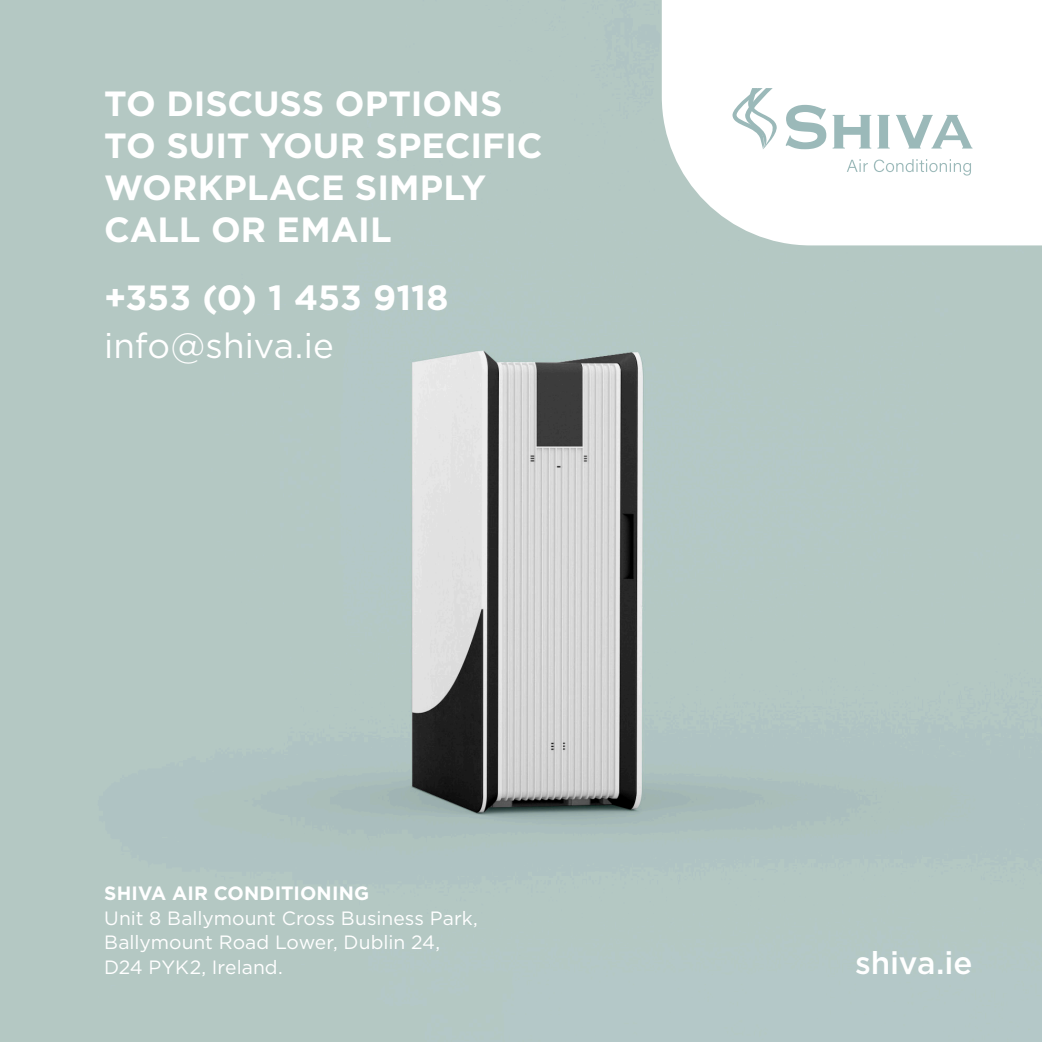
<style>
.page{position:relative;width:1042px;height:1042px;background:#fff}
.page>*{position:absolute;margin:0;border:0;box-sizing:border-box;transform-origin:0 0}
.t1{font:700 35px/42px "Gotham";color:#fff}
.t2{font:35px "Gotham";color:#fff}
.t3{font:500 31.5px "Gotham";letter-spacing:-.005em;color:#fff}
.t4{font:19.25px/24.5px "Gotham";color:#fff}
.t5{font:700 19.25px "Gotham";letter-spacing:.01em;color:#fff}
</style>
<div class="page">
<img style="left:0;top:0;width:1042px;height:1042px">
<svg style="left:662px;top:0;width:380px;height:245px"></svg>
<svg style="left:832px;top:115px;width:39px;height:33px"></svg>
<svg style="left:877px;top:115px;width:13px;height:33px"></svg>
<svg style="left:896px;top:115px;width:76px;height:33px"></svg>
<svg style="left:785px;top:105px;width:41px;height:44px"></svg>
<svg style="left:732px;top:88px;width:46px;height:62px"></svg>
<svg style="left:847px;top:159px;width:124px;height:17px"></svg>
<h1 class="t1" style="left:104px;top:82px;width:440px">TO DISCUSS OPTIONS<br>TO SUIT YOUR SPECIFIC<br>WORKPLACE SIMPLY<br>CALL OR EMAIL</h1>
<h1 class="t1" style="left:104px;top:276px;width:346px">+353 (0) 1 453 9118</h1>
<h1 class="t2" style="left:104px;top:323px;width:231px">info@shiva.ie</h1>
<p class="t5" style="left:104px;top:881px;width:266px">SHIVA AIR CONDITIONING</p>
<p class="t4" style="left:104px;top:905px;width:375px">Unit 8 Ballymount Cross Business Park,<br>Ballymount Road Lower, Dublin 24,<br>D24 PYK2, Ireland.</p>
<h2 class="t3" style="left:855px;top:942px;width:119px">shiva.ie</h2>
</div>
